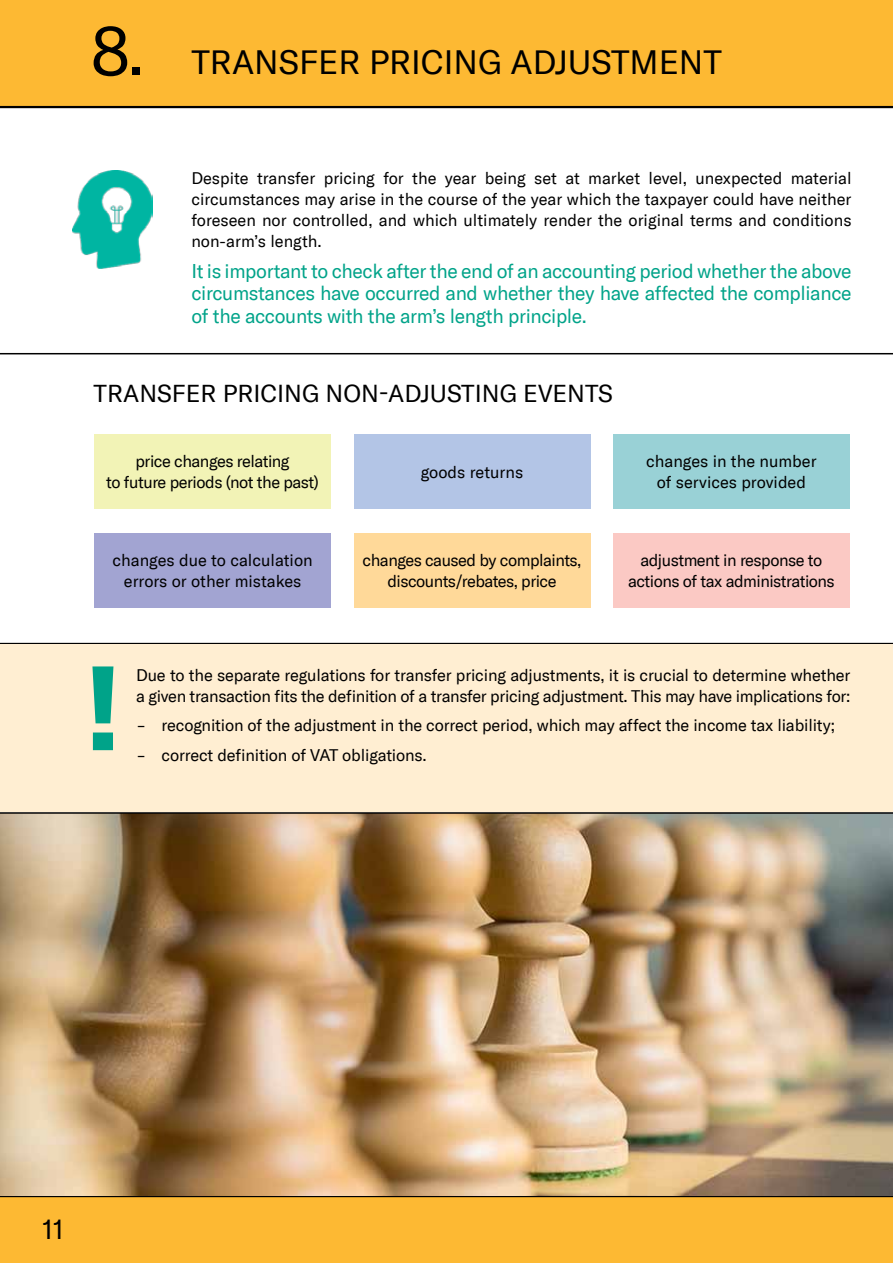
<style>
.page{position:relative;width:893px;height:1263px;background:#fff}
.page>*{position:absolute;margin:0;border:0;box-sizing:border-box;transform-origin:0 0}
.t1{font:67.5px "GT America";color:#000}
.t2{font:33px "GT America";color:#000}
.t3{font:27px "GT America";color:#000}
.t4{font:24px "GT America";color:#000}
.t5{font:19.5px/22.5px "GT America";letter-spacing:-.02em;color:#00a389;text-align:justify}
.t6{font:16.5px/21px "GT America";letter-spacing:-.01em;color:#000;text-align:center}
.t7{font:16.5px/21px "GT America";letter-spacing:-.03em;color:#000;text-align:center}
</style>
<div class="page">
<div style="left:0;top:1197px;width:893px;height:66px;background:#fdb933"></div>
<hr style="left:0;top:1196px;width:893px;height:1px;background:#000">
<div style="left:0;top:0;width:893px;height:107px;background:#fdb933"></div>
<hr style="left:0;top:106px;width:893px;height:2px;background:#000">
<img style="left:72px;top:170px;width:81px;height:99px">
<hr style="left:0;top:353px;width:893px;height:1px;background:#000">
<div style="left:94px;top:434px;width:237px;height:74px;background:#f2f3b6"></div>
<div style="left:94px;top:533px;width:237px;height:75px;background:#a2a4d2"></div>
<div style="left:613px;top:434px;width:237px;height:74px;background:#99d1d6"></div>
<div style="left:613px;top:533px;width:237px;height:75px;background:#fbc9c4"></div>
<div style="left:354px;top:434px;width:236px;height:74px;background:#b3c5e6"></div>
<div style="left:354px;top:533px;width:236px;height:75px;background:#ffd999"></div>
<hr style="left:0;top:643px;width:893px;height:1px;background:#000">
<div style="left:0;top:644px;width:893px;height:168px;background:#ffeed2"></div>
<img style="left:0;top:814px;width:893px;height:382px">
<hr style="left:0;top:812px;width:893px;height:2px;background:#000">
<svg style="left:92px;top:666px;width:21px;height:84px"></svg>
<h1 class="t1" style="left:91px;top:12px;width:55px">8.</h1>
<h2 class="t2" style="left:191px;top:42px;width:22px">TRA</h2>
<h2 class="t2" style="left:254px;top:42px;width:132px">NSFER PRICI</h2>
<h2 class="t2" style="left:454px;top:42px;width:269px">NG ADJUSTMENT</h2>
<p class="t6" style="left:191px;top:168px;width:662px;text-align:justify">Despite transfer pricing for the year being set at market level, unexpected material circumstances may arise in the course of the year which the taxpayer could have neither foreseen nor controlled, and which ultimately render the original terms and conditions non-arm’s length.</p>
<p class="t5" style="left:191px;top:260px;width:662px">It is important to check after the end of an accounting period whether the above circumstances have occurred and whether they have affected the compliance of the accounts with the arm’s length principle.</p>
<h3 class="t4" style="left:94px;top:379px;width:521px">TRANSFER PRICING NON-ADJUSTING EVENTS</h3>
<p class="t7" style="left:106px;top:451px;width:214px">price changes relating<br>to future periods (not the past)</p>
<p class="t6" style="left:421px;top:461px;width:104px">goods returns</p>
<p class="t6" style="left:646px;top:451px;width:172px">changes in the number of services provided</p>
<p class="t6" style="left:112px;top:550px;width:202px">changes due to calculation errors or other mistakes</p>
<p class="t7" style="left:363px;top:550px;width:220px">changes caused by complaints, discounts/rebates, price</p>
<p class="t7" style="left:628px;top:550px;width:208px">adjustment in response to actions of tax administrations</p>
<p class="t6" style="left:136px;top:664px;width:716px;text-align:left">Due to the separate regulations for transfer pricing adjustments, it is crucial to determine whether a given transaction fits the definition of a transfer pricing adjustment. This may have implications for:</p>
<p class="t6" style="left:136px;top:715px;width:700px">- recognition of the adjustment in the correct period, which may affect the income tax liability;</p>
<p class="t6" style="left:136px;top:744px;width:292px">- correct definition of VAT obligations.</p>
<h3 class="t3" style="left:43px;top:1213px;width:23px">11</h3>
</div>
